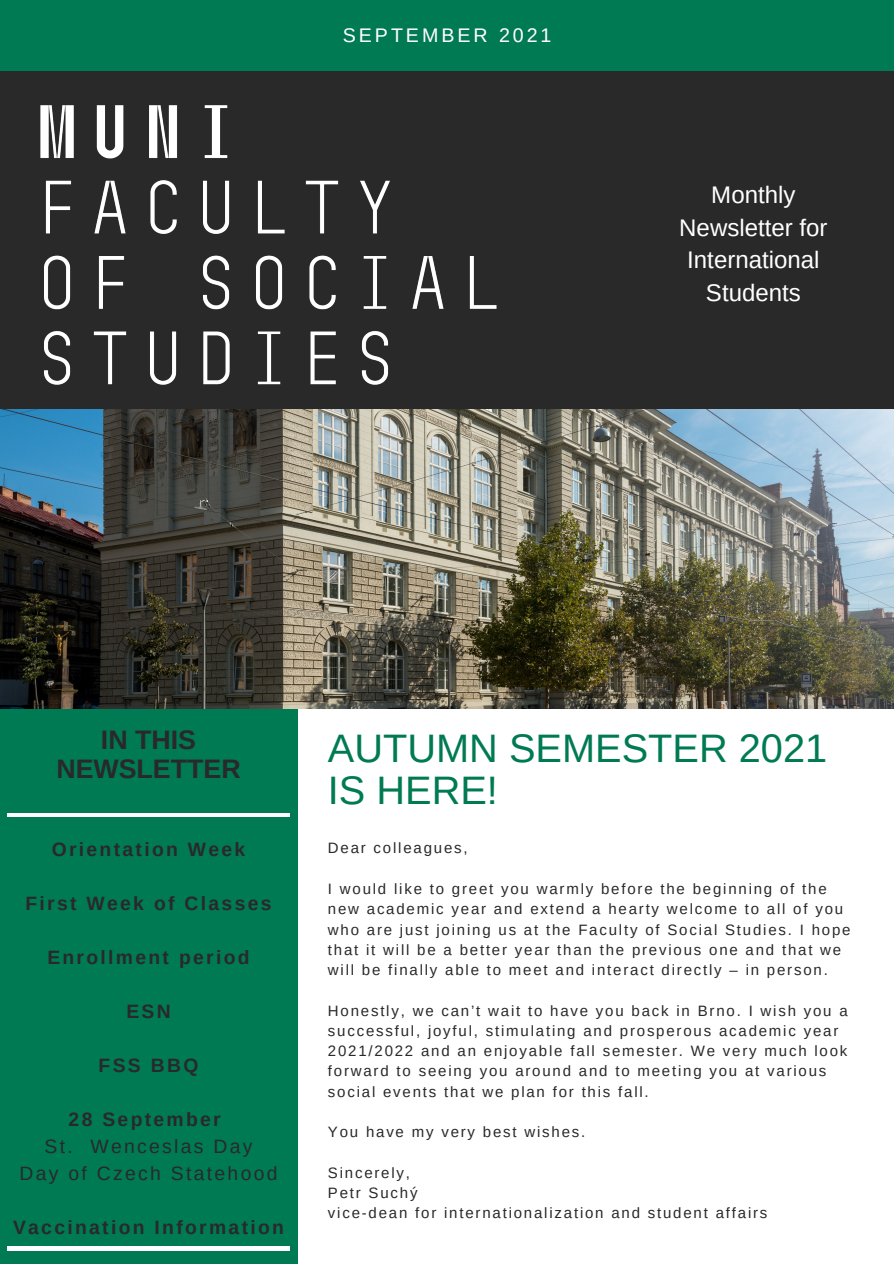
<style>
.page{position:relative;width:894px;height:1264px;background:#fff}
.page>*{position:absolute;margin:0;border:0;box-sizing:border-box;transform-origin:0 0}
.t1{font:39.75px/41.7px "Arimo";color:#007a53}
.t2{font:700 26.7px/29.4px "Arimo";color:#292929;text-align:center}
.t3{font:24px/32.7px "Arimo";color:#fff;text-align:center}
.t4{font:19.65px "Arimo";letter-spacing:.15em;color:#fff}
.t5{font:700 19.35px "Arimo";letter-spacing:.12em;color:#292929}
.t6{font:19.35px "Arimo";letter-spacing:.12em;color:#292929}
.t7{font:15px/20.2px "Arimo";letter-spacing:.12em;color:#292929}
</style>
<div class="page">
<div style="left:0;top:658px;width:297px;height:605px;background:#007a53"></div>
<img style="left:0;top:409px;width:893px;height:299px">
<div style="left:0;top:54px;width:893px;height:355px;background:#292929"></div>
<div style="left:0;top:0;width:893px;height:71px;background:#007a53"></div>
<img style="left:40px;top:105px;width:457px;height:280px">
<hr style="left:7px;top:813px;width:283px;height:3px;background:#fff">
<hr style="left:7px;top:1246px;width:283px;height:4px;background:#fff">
<p class="t4" style="left:343px;top:24px;width:210px">SEPTEMBER 2021</p>
<p class="t3" style="left:679px;top:178px;width:150px">Monthly<br>Newsletter for<br>International<br>Students</p>
<p class="t2" style="left:56px;top:724px;width:186px">IN THIS<br>NEWSLETTER</p>
<p class="t5" style="left:52px;top:838px;width:195px">Orientation Week</p>
<p class="t5" style="left:25px;top:892px;width:247px">First Week of Classes</p>
<p class="t5" style="left:47px;top:946px;width:204px">Enrollment period</p>
<p class="t5" style="left:126px;top:1000px;width:46px">ESN</p>
<p class="t5" style="left:99px;top:1054px;width:101px">FSS BBQ</p>
<p class="t5" style="left:69px;top:1108px;width:154px">28 September</p>
<p class="t6" style="left:45px;top:1135px;width:209px">St. Wenceslas Day</p>
<p class="t6" style="left:19px;top:1162px;width:259px">Day of Czech Statehood</p>
<p class="t5" style="left:13px;top:1216px;width:272px">Vaccination Information</p>
<p class="t1" style="left:328px;top:727px;width:500px">AUTUMN SEMESTER 2021<br>IS HERE!</p>
<p class="t7" style="left:328px;top:838px;width:141px">Dear colleagues,</p>
<p class="t7" style="left:328px;top:878px;width:524px">I would like to greet you warmly before the beginning of the new academic year and extend a hearty welcome to all of you who are just joining us at the Faculty of Social Studies. I hope that it will be a better year than the previous one and that we will be finally able to meet and interact directly – in person.</p>
<p class="t7" style="left:328px;top:1000px;width:521px">Honestly, we can’t wait to have you back in Brno. I wish you a successful, joyful, stimulating and prosperous academic year 2021/2022 and an enjoyable fall semester. We very much look forward to seeing you around and to meeting you at various social events that we plan for this fall.</p>
<p class="t7" style="left:328px;top:1121px;width:259px">You have my very best wishes.</p>
<p class="t7" style="left:328px;top:1162px;width:84px">Sincerely,</p>
<p class="t7" style="left:328px;top:1182px;width:91px">Petr Suchý</p>
<p class="t7" style="left:328px;top:1202px;width:441px">vice-dean for internationalization and student affairs</p>
</div>
